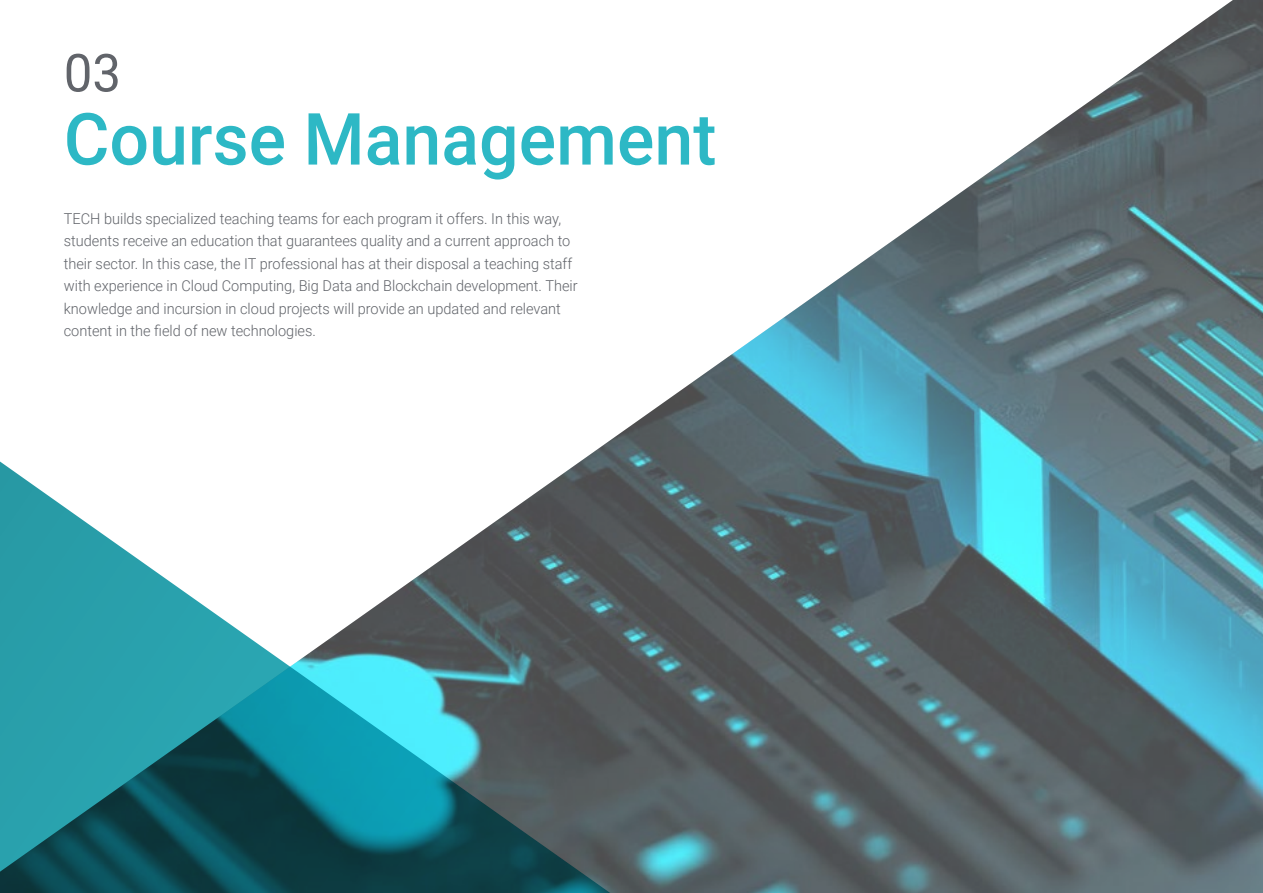
<style>
.page{position:relative;width:1263px;height:893px;background:#fff}
.page>*{position:absolute;margin:0;border:0;box-sizing:border-box;transform-origin:0 0}
.t1{font:500 72px "Roboto";color:#2db8c5}
.t2{font:52.5px "Roboto";color:#61646a}
.t3{font:300 15px/22.5px "Roboto";color:#61646a}
</style>
<div class="page">
<img style="left:602px;top:0;width:661px;height:893px">
<svg style="left:0;top:446px;width:640px;height:447px"></svg>
<h2 class="t2" style="left:64px;top:36px;width:59px">03</h2>
<h1 class="t1" style="left:64px;top:89px;width:654px">Course Management</h1>
<p class="t3" style="left:64px;top:207px;width:515px">TECH builds specialized teaching teams for each program it offers. In this way, students receive an education that guarantees quality and a current approach to their sector. In this case, the IT professional has at their disposal a teaching staff with experience in Cloud Computing, Big Data and Blockchain development. Their knowledge and incursion in cloud projects will provide an updated and relevant content in the field of new technologies.</p>
</div>
